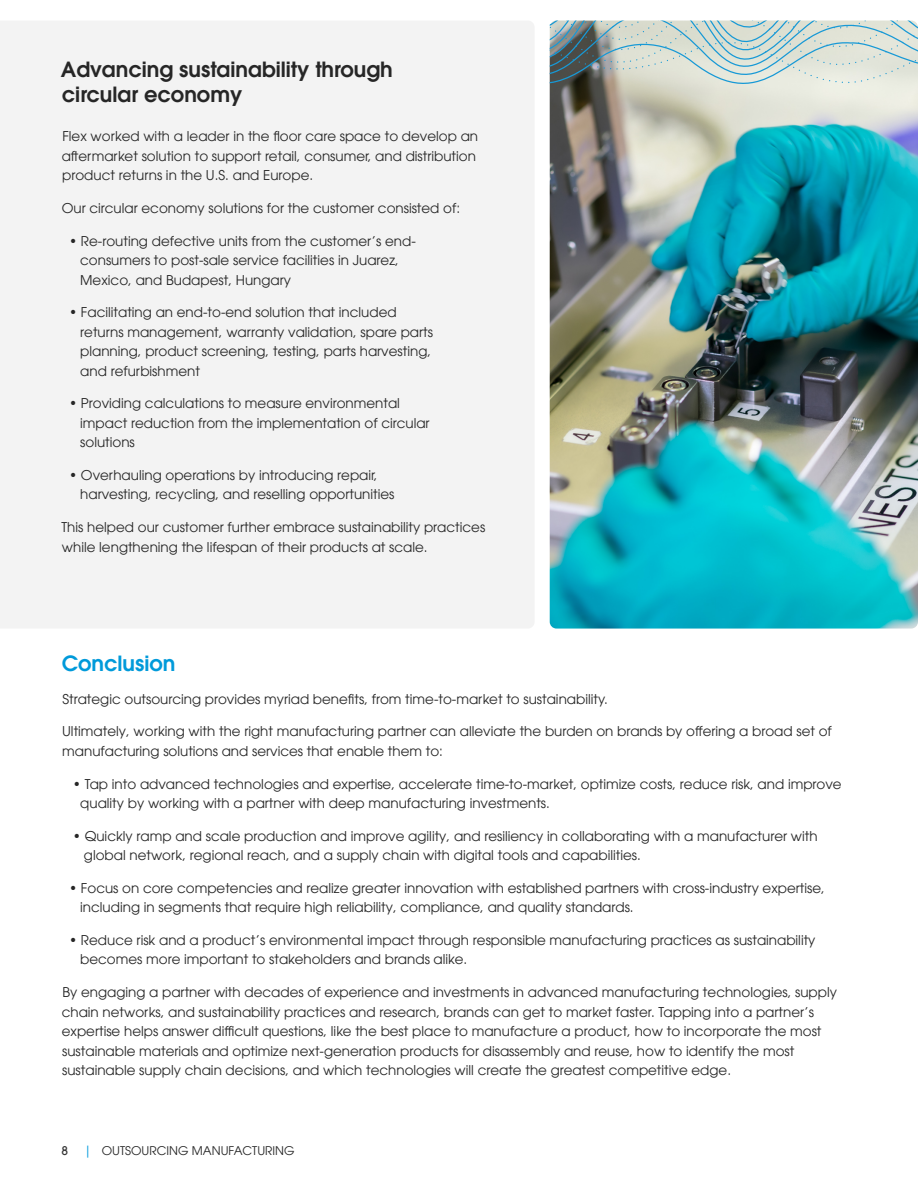
<style>
.page{position:relative;width:918px;height:1188px;background:#fff}
.page>*{position:absolute;margin:0;border:0;box-sizing:border-box;transform-origin:0 0}
.t1{font:600 21px/25.5px "ITC Avant Garde Pro";color:#262626}
.t2{font:600 21px "ITC Avant Garde Pro";color:#009ada}
.t3{font:13.5px/19.5px "ITC Avant Garde Pro";color:#262626}
.t4{font:12px "ITC Avant Garde Pro";color:#262626}
.t5{font:500 12px "ITC Avant Garde Pro";color:#363636}
.s1{color:#009add}
</style>
<div class="page">
<div style="left:0;top:21px;width:534px;height:607px;background:#f3f3f3"></div>
<img style="left:550px;top:100px;width:368px;height:529px">
<svg style="left:550px;top:21px;width:368px;height:79px;background:#bfcac3"></svg>
<h1 class="t1" style="left:61px;top:56px;width:334px">Advancing sustainability through circular economy</h1>
<p class="t3" style="left:62px;top:126px;width:418px">Flex worked with a leader in the floor care space to develop an aftermarket solution to support retail, consumer, and distribution product returns in the U.S. and Europe.</p>
<p class="t3" style="left:62px;top:198px;width:400px">Our circular economy solutions for the customer consisted of:</p>
<p class="t3" style="left:80px;top:231px;width:337px;text-indent:-11px">• Re-routing defective units from the customer’s end&shy;consumers to post-sale service facilities in Juarez,<br>Mexico, and Budapest, Hungary</p>
<p class="t3" style="left:80px;top:302px;width:354px;text-indent:-11px">• Facilitating an end-to-end solution that included returns management, warranty validation, spare parts planning, product screening, testing, parts harvesting, and refurbishment</p>
<p class="t3" style="left:80px;top:393px;width:351px;text-indent:-11px">• Providing calculations to measure environmental impact reduction from the implementation of circular solutions</p>
<p class="t3" style="left:80px;top:465px;width:316px;text-indent:-11px">• Overhauling operations by introducing repair, harvesting, recycling, and reselling opportunities</p>
<p class="t3" style="left:62px;top:517px;width:425px">This helped our customer further embrace sustainability practices while lengthening the lifespan of their products at scale.</p>
<h1 class="t2" style="left:62px;top:650px;width:115px">Conclusion</h1>
<p class="t3" style="left:62px;top:689px;width:547px">Strategic outsourcing provides myriad benefits, from time-to-market to sustainability.</p>
<p class="t3" style="left:62px;top:722px;width:771px">Ultimately, working with the right manufacturing partner can alleviate the burden on brands by offering a broad set of manufacturing solutions and services that enable them to:</p>
<p class="t3" style="left:80px;top:774px;width:763px;text-indent:-7px">• Tap into advanced technologies and expertise, accelerate time-to-market, optimize costs, reduce risk, and improve quality by working with a partner with deep manufacturing investments.</p>
<p class="t3" style="left:84px;top:826px;width:735px;text-indent:-11px">• Quickly ramp and scale production and improve agility, and resiliency in collaborating with a manufacturer with global network, regional reach, and a supply chain with digital tools and capabilities.</p>
<p class="t3" style="left:80px;top:878px;width:746px;text-indent:-11px">• Focus on core competencies and realize greater innovation with established partners with cross-industry expertise, including in segments that require high reliability, compliance, and quality standards.</p>
<p class="t3" style="left:80px;top:930px;width:737px;text-indent:-11px">• Reduce risk and a product’s environmental impact through responsible manufacturing practices as sustainability becomes more important to stakeholders and brands alike.</p>
<p class="t3" style="left:62px;top:982px;width:777px">By engaging a partner with decades of experience and investments in advanced manufacturing technologies, supply chain networks, and sustainability practices and research, brands can get to market faster. Tapping into a partner’s expertise helps answer difficult questions, like the best place to manufacture a product, how to incorporate the most sustainable materials and optimize next-generation products for disassembly and reuse, how to identify the most sustainable supply chain decisions, and which technologies will create the greatest competitive edge.</p>
<p class="t5" style="left:62px;top:1143px;width:8px">8</p>
<p class="t4" style="left:84px;top:1143px;width:212px"><span class="s1">|</span> OUTSOURCING MANUFACTURING</p>
</div>
